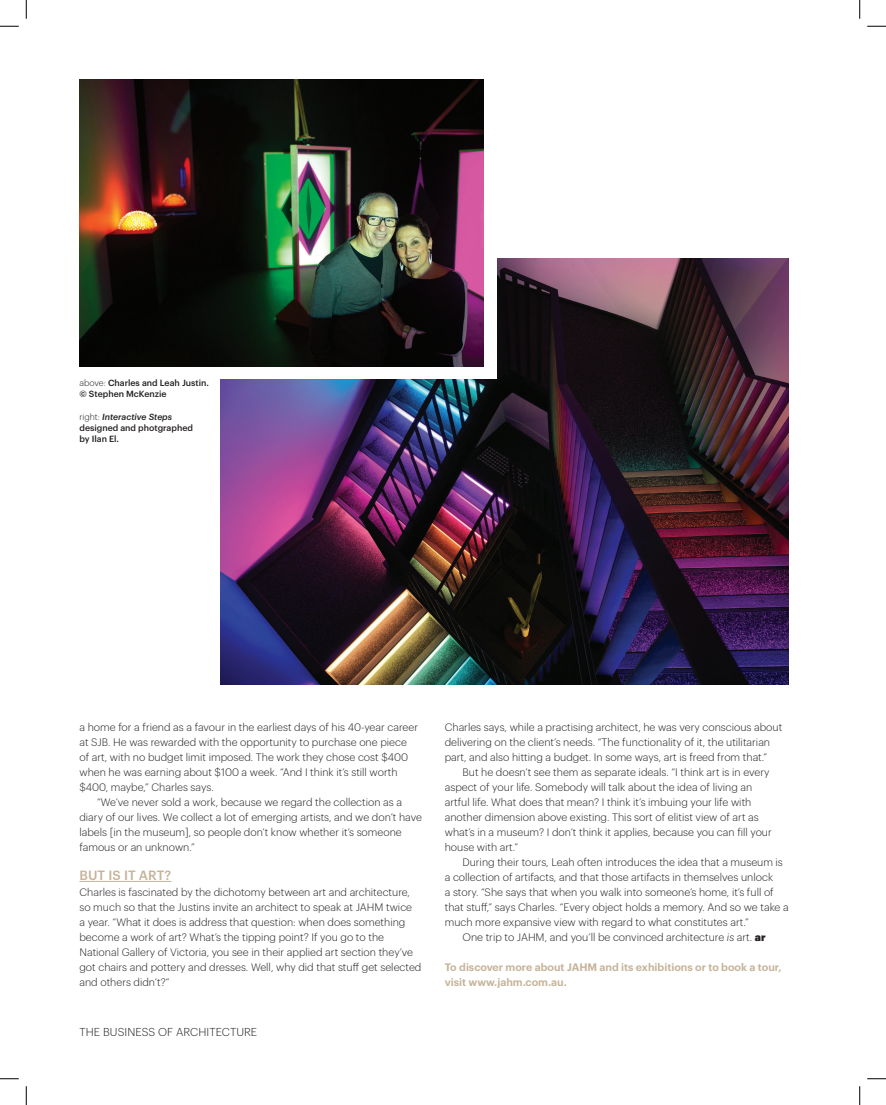
<style>
.page{position:relative;width:886px;height:1105px;background:#fff}
.page>*{position:absolute;margin:0;border:0;box-sizing:border-box;transform-origin:0 0}
.t1{font:500 13.12px "Graphik";letter-spacing:.005em;color:#c6b399}
.t2{font:300 11.25px "Graphik";letter-spacing:.005em;color:#231f20}
.t3{font:300 10.62px/15px "Graphik";color:#231f20}
.t4{font:600 10.62px/15px "Graphik";color:#c6b399}
.t5{font:500 8.75px/11.2px "Graphik";color:#231f20}
.s1{font-weight:300}
.s2{font-style:italic}
.s3{font-weight:900}
</style>
<div class="page">
<hr style="left:79px;top:881px;width:92px;height:1px;background:#c6b399">
<img style="left:220px;top:258px;width:568px;height:426px">
<div style="left:92px;top:92px;width:404px;height:287px;background:#fff"></div>
<img style="left:79px;top:79px;width:404px;height:287px">
<svg style="left:0;top:25px;width:19px;height:2px"></svg>
<svg style="left:867px;top:25px;width:18px;height:2px"></svg>
<svg style="left:0;top:1078px;width:19px;height:1px"></svg>
<svg style="left:867px;top:1078px;width:18px;height:1px"></svg>
<svg style="left:25px;top:0;width:2px;height:19px"></svg>
<svg style="left:25px;top:1086px;width:2px;height:19px"></svg>
<svg style="left:859px;top:0;width:1px;height:19px"></svg>
<svg style="left:859px;top:1086px;width:1px;height:19px"></svg>
<p class="t5" style="left:79px;top:376px;width:131px"><span class="s1">above:</span> Charles and Leah Justin. © Stephen McKenzie</p>
<p class="t5" style="left:79px;top:410px;width:115px"><span class="s1">right:</span> <span class="s2">Interactive Steps </span>designed and photgraphed by Ilan El.</p>
<p class="t3" style="left:79px;top:719px;width:340px">a home for a friend as a favour in the earliest days of his 40-year career at SJB. He was rewarded with the opportunity to purchase one piece of art, with no budget limit imposed. The work they chose cost $400 when he was earning about $100 a week. “And I think it’s still worth $400, maybe,” Charles says.</p>
<p class="t3" style="left:79px;top:794px;width:344px;text-indent:18px">“We’ve never sold a work, because we regard the collection as a diary of our lives. We collect a lot of emerging artists, and we don’t have labels [in the museum], so people don’t know whether it’s someone famous or an unknown.”</p>
<p class="t1" style="left:79px;top:865px;width:93px">BUT IS IT ART?</p>
<p class="t3" style="left:79px;top:884px;width:343px">Charles is fascinated by the dichotomy between art and architecture, so much so that the Justins invite an architect to speak at JAHM twice<br>a year. “What it does is address that question: when does something become a work of art? What’s the tipping point? If you go to the National Gallery of Victoria, you see in their applied art section they’ve got chairs and pottery and dresses. Well, why did that stuff get selected and others didn’t?”</p>
<p class="t2" style="left:79px;top:1023px;width:179px">THE BUSINESS OF ARCHITECTURE</p>
<p class="t3" style="left:444px;top:719px;width:339px">Charles says, while a practising architect, he was very conscious about delivering on the client’s needs. “The functionality of it, the utilitarian part, and also hitting a budget. In some ways, art is freed from that.”</p>
<p class="t3" style="left:444px;top:764px;width:328px;text-indent:18px">But he doesn’t see them as separate ideals. “I think art is in every aspect of your life. Somebody will talk about the idea of living an artful life. What does that mean? I think it’s imbuing your life with another dimension above existing. This sort of elitist view of art as what’s in a museum? I don’t think it applies, because you can fill your house with art.”</p>
<p class="t3" style="left:462px;top:854px;width:322px">During their tours, Leah often introduces the idea that a museum is</p>
<p class="t3" style="left:444px;top:869px;width:330px">a collection of artifacts, and that those artifacts in themselves unlock</p>
<p class="t3" style="left:444px;top:884px;width:330px">a story. “She says that when you walk into someone’s home, it’s full of</p>
<p class="t3" style="left:444px;top:899px;width:345px">that stuff,” says Charles. “Every object holds a memory. And so we take a</p>
<p class="t3" style="left:444px;top:914px;width:305px">much more expansive view with regard to what constitutes art.”</p>
<p class="t3" style="left:462px;top:929px;width:305px">One trip to JAHM, and you’ll be convinced architecture <span class="s2">is</span> art. <span class="s3">ar</span></p>
<p class="t4" style="left:444px;top:959px;width:338px">To discover more about JAHM and its exhibitions or to book a tour, visit www.jahm.com.au.</p>
</div>
